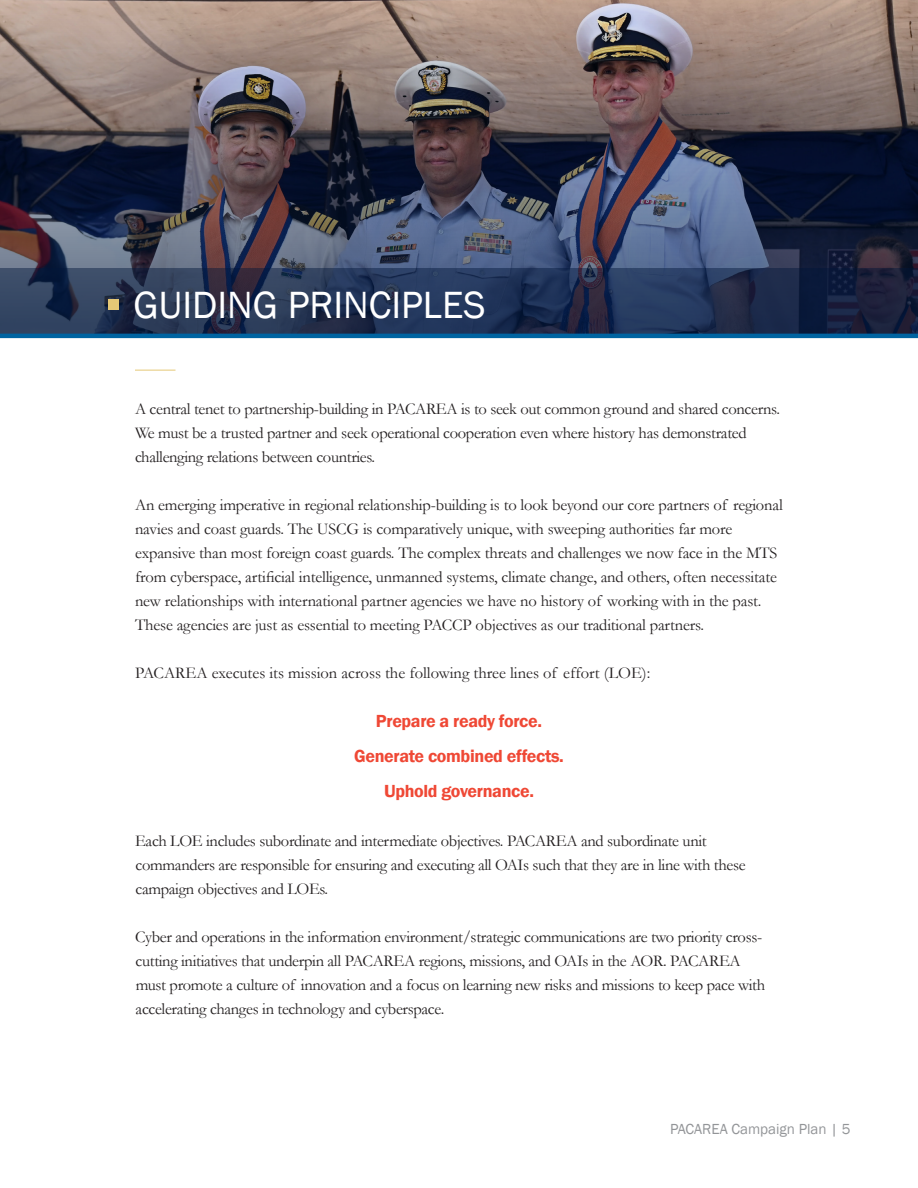
<style>
.page{position:relative;width:918px;height:1188px;background:#fff}
.page>*{position:absolute;margin:0;border:0;box-sizing:border-box;transform-origin:0 0}
.section_header{font:39px "Franklin Gothic";color:#fff}
.body_copy{font:600 18px "Franklin Gothic";letter-spacing:-.02em;color:#ef4835}
.body_copy-2{font:16.5px/24px "Garamond";letter-spacing:-.02em;color:#231f20}
.body_copy-3{font:16.5px "Garamond";color:#231f20}
.t1{font:15px "Franklin Gothic";color:#939598}
</style>
<div class="page">
<img style="left:0;top:0;width:918px;height:268px">
<svg style="left:0;top:268px;width:918px;height:66px;background:#233251"></svg>
<hr style="left:135px;top:370px;width:41px;height:1px;background:#e5c876">
<div style="left:108px;top:299px;width:10px;height:11px;background:#e5c876"></div>
<hr style="left:0;top:334px;width:918px;height:4px;background:#0064a1">
<p class="section_header" style="left:134px;top:281px;width:354px">GUIDING PRINCIPLES</p>
<p class="body_copy-2" style="left:135px;top:396px;width:646px">A central tenet to partnership-building in PACAREA is to seek out common ground and shared concerns.<br>We must be a trusted partner and seek operational cooperation even where history has demonstrated challenging relations between countries.</p>
<p class="body_copy-2" style="left:135px;top:492px;width:649px">An emerging imperative in regional relationship-building is to look beyond our core partners of regional navies and coast guards. The USCG is comparatively unique, with sweeping authorities far more expansive than most foreign coast guards. The complex threats and challenges we now face in the MTS from cyberspace, artificial intelligence, unmanned systems, climate change, and others, often necessitate new relationships with international partner agencies we have no history of working with in the past.<br>These agencies are just as essential to meeting PACCP objectives as our traditional partners.</p>
<p class="body_copy-3" style="left:135px;top:662px;width:517px">PACAREA executes its mission across the following three lines of effort (LOE):</p>
<p class="body_copy" style="left:376px;top:710px;width:168px">Prepare a ready force.</p>
<p class="body_copy" style="left:354px;top:745px;width:211px">Generate combined effects.</p>
<p class="body_copy" style="left:384px;top:780px;width:151px">Uphold governance.</p>
<p class="body_copy-2" style="left:135px;top:828px;width:612px">Each LOE includes subordinate and intermediate objectives. PACAREA and subordinate unit commanders are responsible for ensuring and executing all OAIs such that they are in line with these campaign objectives and LOEs.</p>
<p class="body_copy-2" style="left:135px;top:924px;width:632px">Cyber and operations in the information environment/strategic communications are two priority cross&shy;cutting initiatives that underpin all PACAREA regions, missions, and OAIs in the AOR. PACAREA must promote a culture of innovation and a focus on learning new risks and missions to keep pace with accelerating changes in technology and cyberspace.</p>
<p class="t1" style="left:670px;top:1119px;width:182px">PACAREA Campaign Plan | 5</p>
</div>
